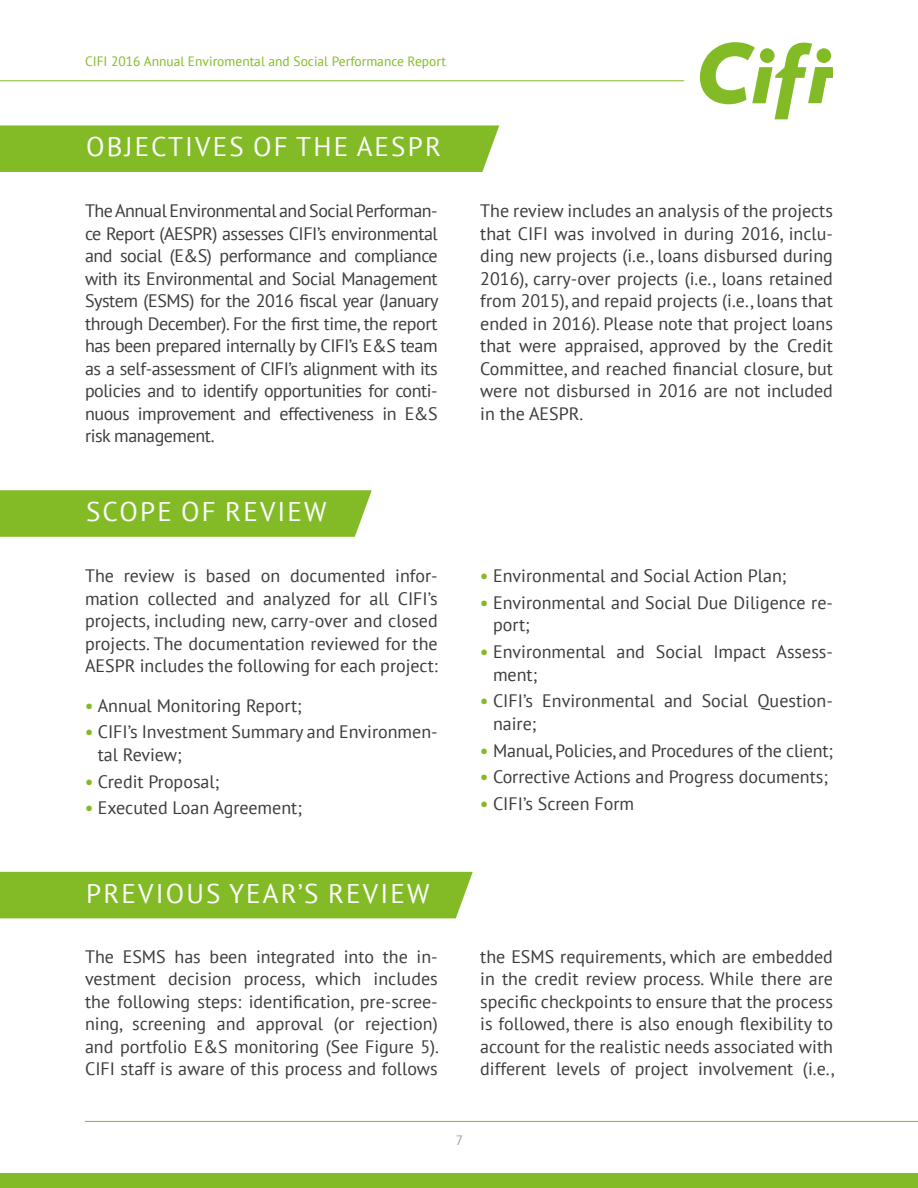
<style>
.page{position:relative;width:918px;height:1188px;background:#fff}
.page>*{position:absolute;margin:0;border:0;box-sizing:border-box;transform-origin:0 0}
.t1{font:27px "PT Sans";letter-spacing:.08em;color:#fff}
.t2{font:18px/22.5px "PT Sans";color:#3c3c3b;text-align:justify}
.t3{font:13.5px "PT Sans";color:#83bb26}
.t4{font:13.5px "PT Sans";color:#9d9d9c}
.s1{font-weight:700;color:#83bb26}
</style>
<div class="page">
<div style="left:0;top:1174px;width:918px;height:14px;background:#83bb26"></div>
<svg style="left:700px;top:42px;width:133px;height:77px"></svg>
<hr style="left:0;top:80px;width:684px;height:1px;background:#83bb26">
<hr style="left:85px;top:1121px;width:833px;height:1px;background:#83bb26">
<div style="left:0;top:125px;width:499px;height:47px;background:#83bb26"></div>
<div style="left:0;top:490px;width:372px;height:47px;background:#83bb26"></div>
<div style="left:0;top:872px;width:473px;height:46px;background:#83bb26"></div>
<p class="t3" style="left:85px;top:53px;width:362px">CIFI 2016 Annual Enviromental and Social Performance Report</p>
<h1 class="t1" style="left:86px;top:129px;width:356px">OBJECTIVES OF THE AESPR</h1>
<p class="t2" style="left:85px;top:199px;width:355px">The Annual Environmental and Social Performan&shy;ce Report (AESPR) assesses CIFI’s environmental and social (E&amp;S) performance and compliance with its Environmental and Social Management System (ESMS) for the 2016 fiscal year (January through December). For the first time, the report has been prepared internally by CIFI’s E&amp;S team as a self-assessment of CIFI’s alignment with its policies and to identify opportunities for conti&shy;nuous improvement and effectiveness in E&amp;S risk management.</p>
<p class="t2" style="left:480px;top:199px;width:354px">The review includes an analysis of the projects that CIFI was involved in during 2016, inclu&shy;ding new projects (i.e., loans disbursed during 2016), carry-over projects (i.e., loans retained from 2015), and repaid projects (i.e., loans that ended in 2016). Please note that project loans that were appraised, approved by the Credit Committee, and reached financial closure, but were not disbursed in 2016 are not included in the AESPR.</p>
<h1 class="t1" style="left:86px;top:494px;width:242px">SCOPE OF REVIEW</h1>
<p class="t2" style="left:85px;top:564px;width:354px">The review is based on documented infor&shy;mation collected and analyzed for all CIFI’s projects, including new, carry-over and closed projects. The documentation reviewed for the AESPR includes the following for each project:</p>
<p class="t2" style="left:85px;top:694px;width:218px"><span class="s1">•</span> Annual Monitoring Report;</p>
<p class="t2" style="left:98px;top:720px;width:341px;text-indent:-13px"><span class="s1">•</span> CIFI’s Investment Summary and Environmen&shy;tal Review;</p>
<p class="t2" style="left:85px;top:770px;width:136px"><span class="s1">•</span> Credit Proposal;</p>
<p class="t2" style="left:85px;top:796px;width:218px"><span class="s1">•</span> Executed Loan Agreement;</p>
<h1 class="t1" style="left:86px;top:876px;width:345px">PREVIOUS YEAR’S REVIEW</h1>
<p class="t2" style="left:480px;top:564px;width:308px"><span class="s1">•</span> Environmental and Social Action Plan;</p>
<p class="t2" style="left:493px;top:591px;width:341px;text-indent:-13px"><span class="s1">•</span> Environmental and Social Due Diligence re&shy;port;</p>
<p class="t2" style="left:493px;top:640px;width:341px;text-indent:-13px"><span class="s1">•</span> Environmental and Social Impact Assess&shy;ment;</p>
<p class="t2" style="left:493px;top:689px;width:341px;text-indent:-13px"><span class="s1">•</span> CIFI’s Environmental and Social Question&shy;naire;</p>
<p class="t2" style="left:480px;top:739px;width:354px"><span class="s1">•</span> Manual, Policies, and Procedures of the client;</p>
<p class="t2" style="left:480px;top:765px;width:349px"><span class="s1">•</span> Corrective Actions and Progress documents;</p>
<p class="t2" style="left:480px;top:792px;width:155px"><span class="s1">•</span> CIFI’s Screen Form</p>
<p class="t2" style="left:85px;top:945px;width:356px">The ESMS has been integrated into the in&shy;vestment decision process, which includes the following steps: identification, pre-scree&shy;ning, screening and approval (or rejection) and portfolio E&amp;S monitoring (See Figure 5).<br>CIFI staff is aware of this process and follows</p>
<p class="t2" style="left:480px;top:945px;width:356px">the ESMS requirements, which are embedded in the credit review process. While there are specific checkpoints to ensure that the process is followed, there is also enough flexibility to account for the realistic needs associated with different levels of project involvement (i.e.,</p>
<p class="t4" style="left:456px;top:1131px;width:9px">7</p>
</div>
